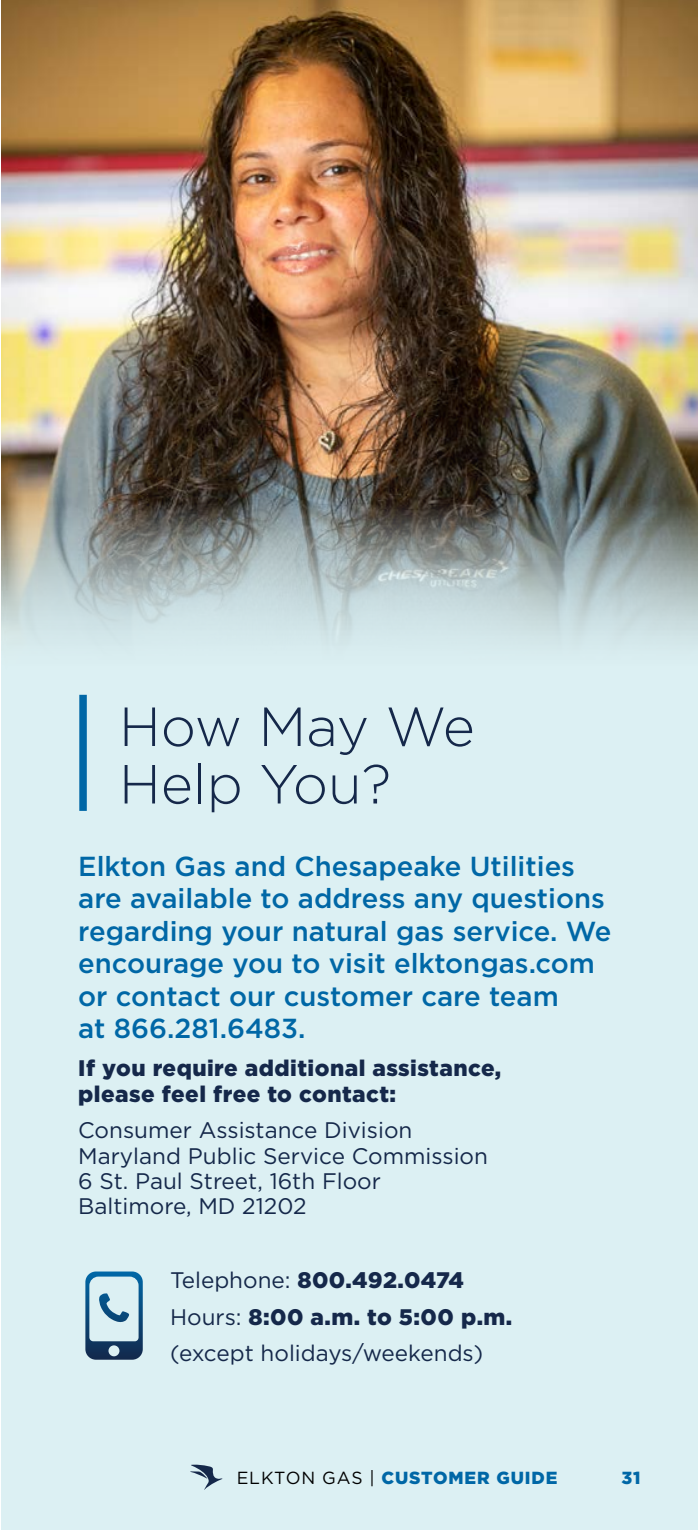
<style>
.page{position:relative;width:698px;height:1530px;background:#fff}
.page>*{position:absolute;margin:0;border:0;box-sizing:border-box;transform-origin:0 0}
.t1{font:300 55px/57.5px "Gotham";color:#15284a}
.Intro_11_13{font:500 27.5px/32.5px "Gotham";color:#0067a6}
.Body_9_10_5{font:22.5px/25.5px "Gotham";color:#15284a}
.Body_9_10_5_black{font:900 22.5px/26.2px "Gotham";letter-spacing:.02em;color:#15284a}
.Body_9_10_5-2{font:900 22.5px "Gotham";letter-spacing:.015em;color:#15284a}
.t2{font:900 17.5px "Gotham";letter-spacing:.05em;color:#0067a6}
.s1{font-weight:400}
.s2{font-weight:400;color:#000}
</style>
<div class="page">
<div style="left:1px;top:0;width:697px;height:1530px;background:#dcf0f3"></div>
<img style="left:1px;top:0;width:697px;height:644px">
<svg style="left:190px;top:1465px;width:33px;height:25px"></svg>
<div style="left:79px;top:695px;width:8px;height:116px;background:#0067a6"></div>
<svg style="left:85px;top:1272px;width:58px;height:88px"></svg>
<h1 class="t1" style="left:119px;top:697px;width:357px">How May We<br>Help You?</h1>
<p class="Intro_11_13" style="left:78px;top:849px;width:534px">Elkton Gas and Chesapeake Utilities are available to address any questions regarding your natural gas service. We encourage you to visit elktongas.com or contact our customer care team<br>at 866.281.6483.</p>
<p class="Body_9_10_5_black" style="left:78px;top:1054px;width:424px">If you require additional assistance, please feel free to contact:</p>
<p class="Body_9_10_5" style="left:78px;top:1116px;width:411px">Consumer Assistance Division<br>Maryland Public Service Commission<br>6 St. Paul Street, 16th Floor<br>Baltimore, MD 21202</p>
<p class="Body_9_10_5-2" style="left:170px;top:1265px;width:295px"><span class="s1">Telephone:</span> 800.492.0474</p>
<p class="Body_9_10_5-2" style="left:170px;top:1301px;width:343px"><span class="s1">Hours:</span> 8:00 a.m. to 5:00 p.m.</p>
<p class="Body_9_10_5" style="left:170px;top:1340px;width:314px">(except holidays/weekends)</p>
<p class="t2" style="left:237px;top:1466px;width:322px"><span class="s2">ELKTON GAS |</span> CUSTOMER GUIDE</p>
<p class="t2" style="left:621px;top:1466px;width:21px">31</p>
</div>
